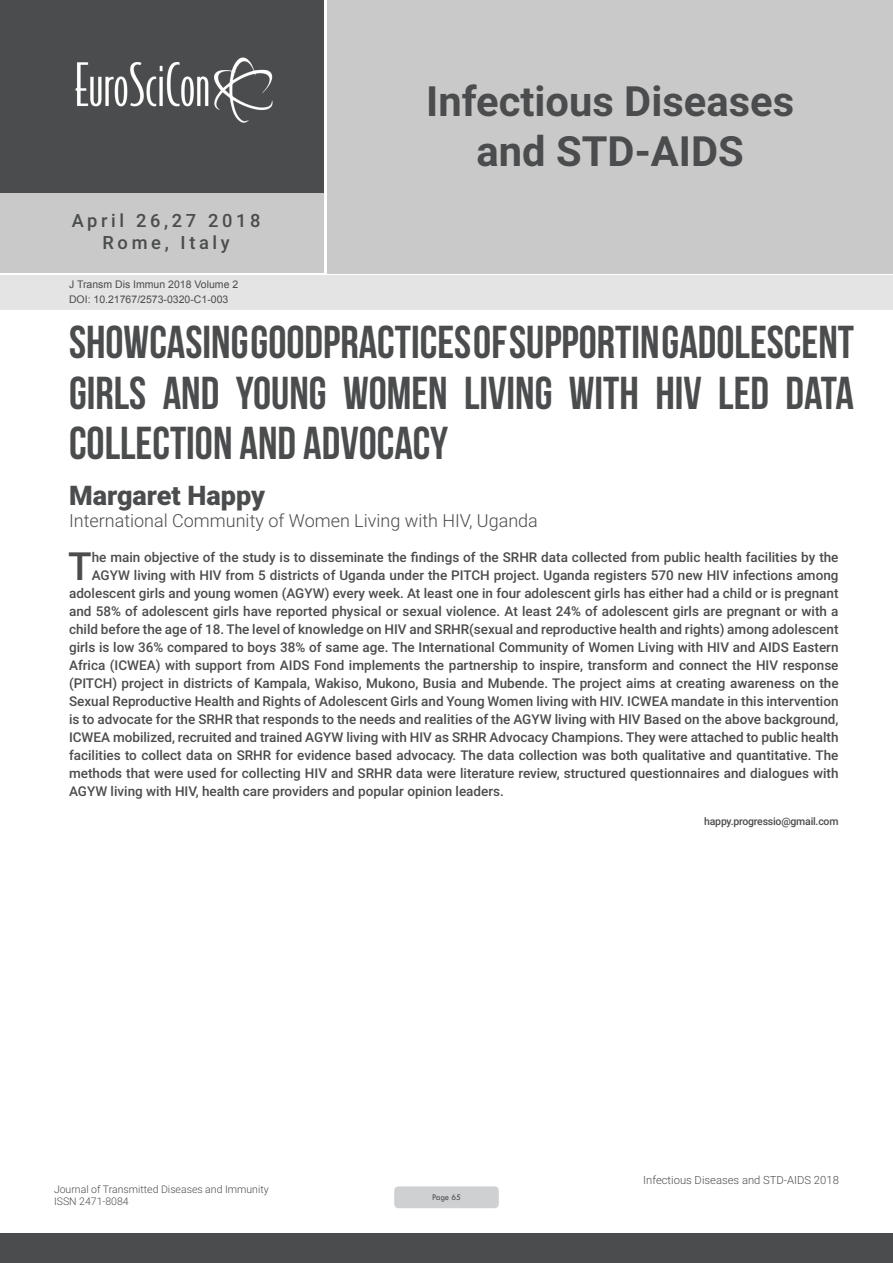
<style>
.page{position:relative;width:893px;height:1263px;background:#fff}
.page>*{position:absolute;margin:0;border:0;box-sizing:border-box;transform-origin:0 0}
.t1{font:46.05px/50.7px "Bebas Neue";color:#4b4c4d;text-align:justify}
.t2{font:700 41.7px/49.9px "Roboto";color:#4b4c4d;text-align:center}
.Abstract{font:500 38.85px "Roboto";color:#4b4c4d}
.t3{font:900 27px "Roboto";color:#4b4c4d}
.t4{font:500 18.3px/21.9px "Roboto";letter-spacing:.2em;color:#4b4c4d;text-align:center}
.t5{font:300 18px "Roboto";color:#4b4c4d}
.Abstract-2{font:500 13.5px "Roboto";color:#4b4c4d}
.t6{font:300 11.25px "Roboto";color:#4b4c4d}
.t7{font:10.5px/14.4px "Arial";color:#4b4c4d}
.t8{font:300 10.5px/12.6px "Roboto";color:#4b4c4d}
.Abstract-3{font:500 10.5px "Roboto";letter-spacing:-.02em;color:#4b4c4d}
.t9{font:9px "Tw Cen";letter-spacing:-.02em;color:#4b4c4d;scale:.95 1}
</style>
<div class="page">
<div style="left:0;top:0;width:323px;height:193px;background:#4b4c4d"></div>
<div style="left:1px;top:193px;width:323px;height:80px;background:#c9c9c9"></div>
<div style="left:327px;top:0;width:566px;height:273px;background:#c9c9c9"></div>
<img style="left:75px;top:57px;width:198px;height:66px">
<div style="left:0;top:1233px;width:893px;height:30px;background:#4b4c4d"></div>
<div style="left:1px;top:275px;width:892px;height:35px;background:#e4e4e4"></div>
<div style="left:394px;top:1186px;width:105px;height:22px;background:#cfd0d2;border-radius:4px"></div>
<h3 class="t4" style="left:72px;top:209px;width:190px">April 26,27 2018<br>Rome, Italy</h3>
<p class="t7" style="left:69px;top:278px;width:171px">J Transm Dis Immun 2018 Volume 2<br>DOI: 10.21767/2573-0320-C1-003</p>
<h2 class="t2" style="left:426px;top:75px;width:369px">Infectious Diseases and STD-AIDS</h2>
<p class="t1" style="left:69px;top:316px;width:786px">SHOWCASING GOODPRACTICES OF SUPPORTIN GADOLESCENT GIRLS AND YOUNG WOMEN LIVING WITH HIV LED DATA COLLECTION AND ADVOCACY</p>
<p class="t3" style="left:69px;top:477px;width:198px">Margaret Happy</p>
<p class="t5" style="left:69px;top:508px;width:470px">International Community of Women Living with HIV, Uganda</p>
<p class="Abstract" style="left:68px;top:539px;width:25px">T</p>
<p class="Abstract-2" style="left:92px;top:548px;width:748px">he main objective of the study is to disseminate the findings of the SRHR data collected from public health facilities by the</p>
<p class="Abstract-2" style="left:92px;top:566px;width:748px">AGYW living with HIV from 5 districts of Uganda under the PITCH project. Uganda registers 570 new HIV infections among</p>
<p class="Abstract-2" style="left:69px;top:584px;width:771px">adolescent girls and young women (AGYW) every week. At least one in four adolescent girls has either had a child or is pregnant</p>
<p class="Abstract-2" style="left:69px;top:602px;width:771px">and 58% of adolescent girls have reported physical or sexual violence. At least 24% of adolescent girls are pregnant or with a</p>
<p class="Abstract-2" style="left:69px;top:620px;width:771px">child before the age of 18. The level of knowledge on HIV and SRHR(sexual and reproductive health and rights) among adolescent</p>
<p class="Abstract-2" style="left:69px;top:638px;width:771px">girls is low 36% compared to boys 38% of same age. The International Community of Women Living with HIV and AIDS Eastern</p>
<p class="Abstract-2" style="left:69px;top:656px;width:771px">Africa (ICWEA) with support from AIDS Fond implements the partnership to inspire, transform and connect the HIV response</p>
<p class="Abstract-2" style="left:69px;top:674px;width:771px">(PITCH) project in districts of Kampala, Wakiso, Mukono, Busia and Mubende. The project aims at creating awareness on the</p>
<p class="Abstract-2" style="left:69px;top:692px;width:771px">Sexual Reproductive Health and Rights of Adolescent Girls and Young Women living with HIV. ICWEA mandate in this intervention</p>
<p class="Abstract-2" style="left:69px;top:710px;width:771px">is to advocate for the SRHR that responds to the needs and realities of the AGYW living with HIV Based on the above background,</p>
<p class="Abstract-2" style="left:69px;top:728px;width:771px">ICWEA mobilized, recruited and trained AGYW living with HIV as SRHR Advocacy Champions. They were attached to public health</p>
<p class="Abstract-2" style="left:69px;top:746px;width:771px">facilities to collect data on SRHR for evidence based advocacy. The data collection was both qualitative and quantitative. The</p>
<p class="Abstract-2" style="left:69px;top:764px;width:771px">methods that were used for collecting HIV and SRHR data were literature review, structured questionnaires and dialogues with</p>
<p class="Abstract-2" style="left:69px;top:782px;width:436px">AGYW living with HIV, health care providers and popular opinion leaders.</p>
<p class="Abstract-3" style="left:704px;top:814px;width:136px">happy.progressio@gmail.com</p>
<p class="t8" style="left:54px;top:1182px;width:216px">Journal of Transmitted Diseases and Immunity<br>ISSN 2471-8084</p>
<p class="t9" style="left:432px;top:1192px;width:32px">Page 65</p>
<p class="t6" style="left:643px;top:1172px;width:197px">Infectious Diseases and STD-AIDS 2018</p>
</div>
